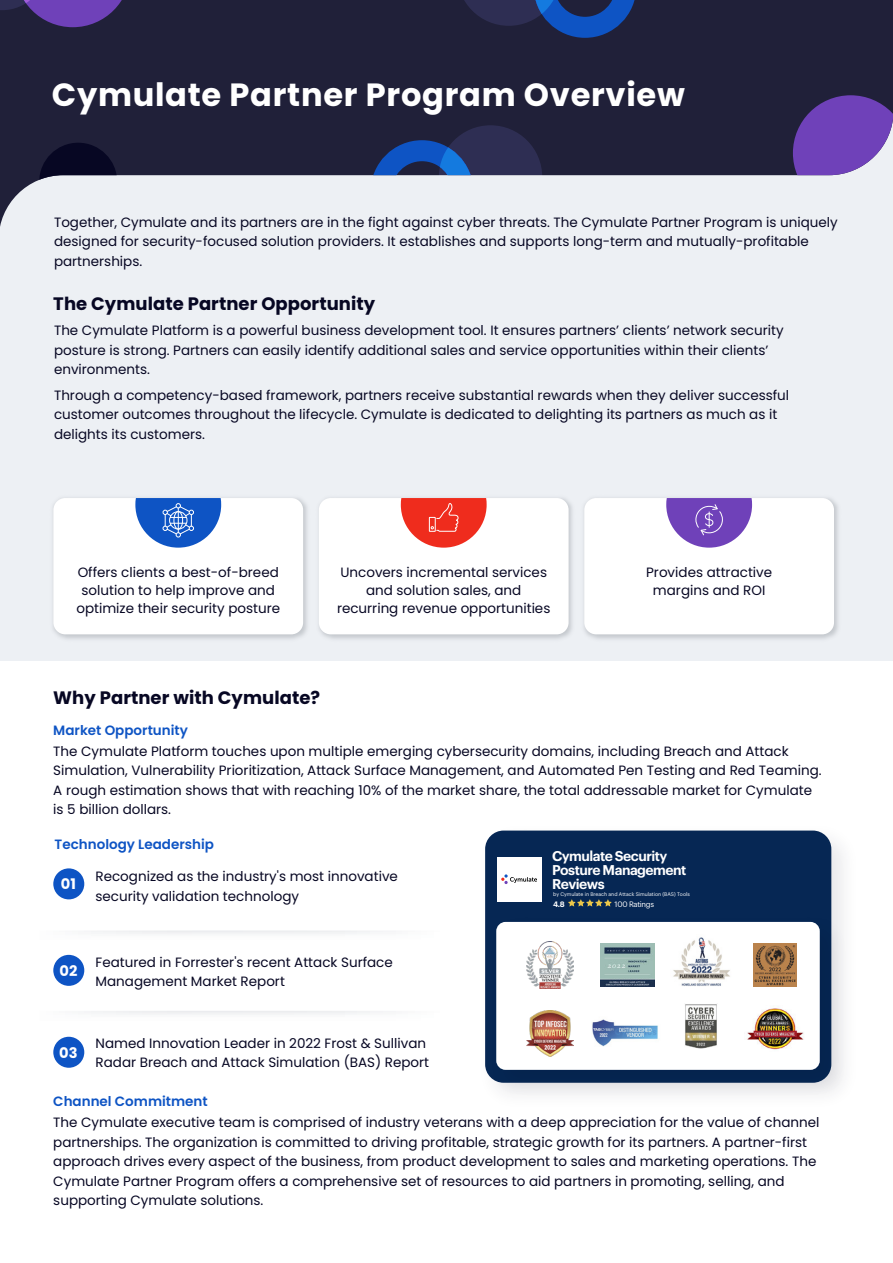
<style>
.page{position:relative;width:893px;height:1263px;background:#fff}
.page>*{position:absolute;margin:0;border:0;box-sizing:border-box;transform-origin:0 0}
.t1{font:700 32.1px "Poppins";letter-spacing:.02em;color:#fff}
.t2{font:700 18px "Poppins";letter-spacing:.005em;color:#070723}
.t3{font:700 14.55px "Poppins";color:#fff}
.t4{font:600 13.8px/14px "Graphik";letter-spacing:-.04em;color:#fff}
.t5{font:13.5px/19.5px "Poppins";color:#070723}
.t6{font:600 13.5px "Poppins";color:#0e54c4}
.t7{font:7.65px "Graphik";letter-spacing:-.04em;color:#fff}
.t8{font:600 7.65px "Graphik";color:#fff}
.t9{font:5.1px "Graphik";color:#fff}
</style>
<div class="page">
<div style="left:0;top:68px;width:892px;height:592px;background:#edf0f4"></div>
<img style="left:319px;top:498px;width:253px;height:141px">
<div style="left:319px;top:498px;width:250px;height:136px;background:#fff;border-radius:12px"></div>
<div style="left:584px;top:498px;width:250px;height:136px;background:#fff;border-radius:12px"></div>
<svg style="left:0;top:0;width:893px;height:324px;fill:#202039"></svg>
<svg style="left:457px;top:0;width:179px;height:38px;background:#1d346a"></svg>
<svg style="left:793px;top:95px;width:100px;height:116px"></svg>
<svg style="left:39px;top:143px;width:78px;height:78px"></svg>
<svg style="left:371px;top:125px;width:171px;height:102px"></svg>
<svg style="left:0;top:0;width:131px;height:27px;background:#4a327e"></svg>
<svg style="left:401px;top:498px;width:86px;height:50px"></svg>
<div style="left:53px;top:498px;width:250px;height:136px;background:#fff;border-radius:12px"></div>
<svg style="left:135px;top:498px;width:86px;height:50px"></svg>
<img style="left:485px;top:833px;width:358px;height:74px">
<div style="left:485px;top:830px;width:346px;height:253px;background:#062754;border-radius:18px"></div>
<img style="left:485px;top:907px;width:359px;height:188px">
<div style="left:496px;top:922px;width:324px;height:148px;background:#fff;border-radius:9px"></div>
<img style="left:685px;top:1004px;width:32px;height:44px">
<img style="left:601px;top:943px;width:53px;height:44px">
<img style="left:526px;top:941px;width:48px;height:48px">
<img style="left:673px;top:937px;width:57px;height:49px">
<img style="left:754px;top:944px;width:42px;height:42px">
<img style="left:526px;top:1010px;width:48px;height:46px">
<img style="left:747px;top:1006px;width:57px;height:44px">
<img style="left:592px;top:1019px;width:66px;height:27px">
<div style="left:53px;top:868px;width:31px;height:31px;background:#0e54c4;border-radius:50%"></div>
<div style="left:53px;top:1037px;width:31px;height:31px;background:#0e54c4;border-radius:50%"></div>
<div style="left:53px;top:955px;width:31px;height:31px;background:#0e54c4;border-radius:50%"></div>
<svg style="left:91px;top:930px;width:292px;height:4px"></svg>
<svg style="left:91px;top:1011px;width:292px;height:4px"></svg>
<svg style="left:666px;top:498px;width:86px;height:50px"></svg>
<svg style="left:568px;top:899px;width:44px;height:7px"></svg>
<div style="left:497px;top:857px;width:44px;height:44px;background:#fff"></div>
<svg style="left:501px;top:874px;width:36px;height:10px"></svg>
<h1 class="t1" style="left:52px;top:80px;width:635px">Cymulate Partner Program Overview</h1>
<p class="t5" style="left:54px;top:212px;width:785px">Together, Cymulate and its partners are in the fight against cyber threats. The Cymulate Partner Program is uniquely designed for security-focused solution providers. It establishes and supports long-term and mutually-profitable partnerships.</p>
<h2 class="t2" style="left:53px;top:296px;width:323px">The Cymulate Partner Opportunity</h2>
<p class="t5" style="left:54px;top:321px;width:731px">The Cymulate Platform is a powerful business development tool. It ensures partners’ clients’ network security posture is strong. Partners can easily identify additional sales and service opportunities within their clients’ environments.</p>
<p class="t5" style="left:54px;top:386px;width:737px">Through a competency-based framework, partners receive substantial rewards when they deliver successful customer outcomes throughout the lifecycle. Cymulate is dedicated to delighting its partners as much as it delights its customers.</p>
<p class="t5" style="left:76px;top:564px;width:205px;line-height:18px;text-align:center">Offers clients a best-of-breed solution to help improve and optimize their security posture</p>
<p class="t5" style="left:646px;top:563px;width:128px;line-height:18px;text-align:center">Provides attractive margins and ROI</p>
<p class="t5" style="left:337px;top:563px;width:215px;line-height:18px;text-align:center">Uncovers incremental services and solution sales, and recurring revenue opportunities</p>
<h2 class="t2" style="left:53px;top:689px;width:268px">Why Partner with Cymulate?</h2>
<p class="t5" style="left:53px;top:742px;width:770px">The Cymulate Platform touches upon multiple emerging cybersecurity domains, including Breach and Attack Simulation, Vulnerability Prioritization, Attack Surface Management, and Automated Pen Testing and Red Teaming.<br>A rough estimation shows that with reaching 10% of the market share, the total addressable market for Cymulate is 5 billion dollars.</p>
<p class="t6" style="left:53px;top:724px;width:136px">Market Opportunity</p>
<p class="t6" style="left:55px;top:839px;width:161px">Technology Leadership</p>
<p class="t3" style="left:61px;top:878px;width:17px">01</p>
<p class="t5" style="left:96px;top:867px;width:304px">Recognized as the industry's most innovative security validation technology</p>
<p class="t3" style="left:60px;top:964px;width:19px">02</p>
<p class="t3" style="left:59px;top:1046px;width:20px">03</p>
<p class="t5" style="left:96px;top:952px;width:299px">Featured in Forrester's recent Attack Surface<br>Management Market Report</p>
<p class="t5" style="left:96px;top:1033px;width:335px">Named Innovation Leader in 2022 Frost &amp; Sullivan<br>Radar Breach and Attack Simulation (BAS) Report</p>
<p class="t6" style="left:53px;top:1095px;width:156px">Channel Commitment</p>
<p class="t4" style="left:552px;top:850px;width:136px">Cymulate Security<br>Posture Management<br>Reviews</p>
<p class="t8" style="left:553px;top:901px;width:13px">4.8</p>
<p class="t7" style="left:615px;top:901px;width:41px">100 Ratings</p>
<p class="t9" style="left:553px;top:892px;width:138px">by Cymulate in Breach and Attack Simulation (BAS) Tools</p>
<p class="t5" style="left:53px;top:1113px;width:768px">The Cymulate executive team is comprised of industry veterans with a deep appreciation for the value of channel partnerships. The organization is committed to driving profitable, strategic growth for its partners. A partner-first approach drives every aspect of the business, from product development to sales and marketing operations. The Cymulate Partner Program offers a comprehensive set of resources to aid partners in promoting, selling, and supporting Cymulate solutions.</p>
</div>
